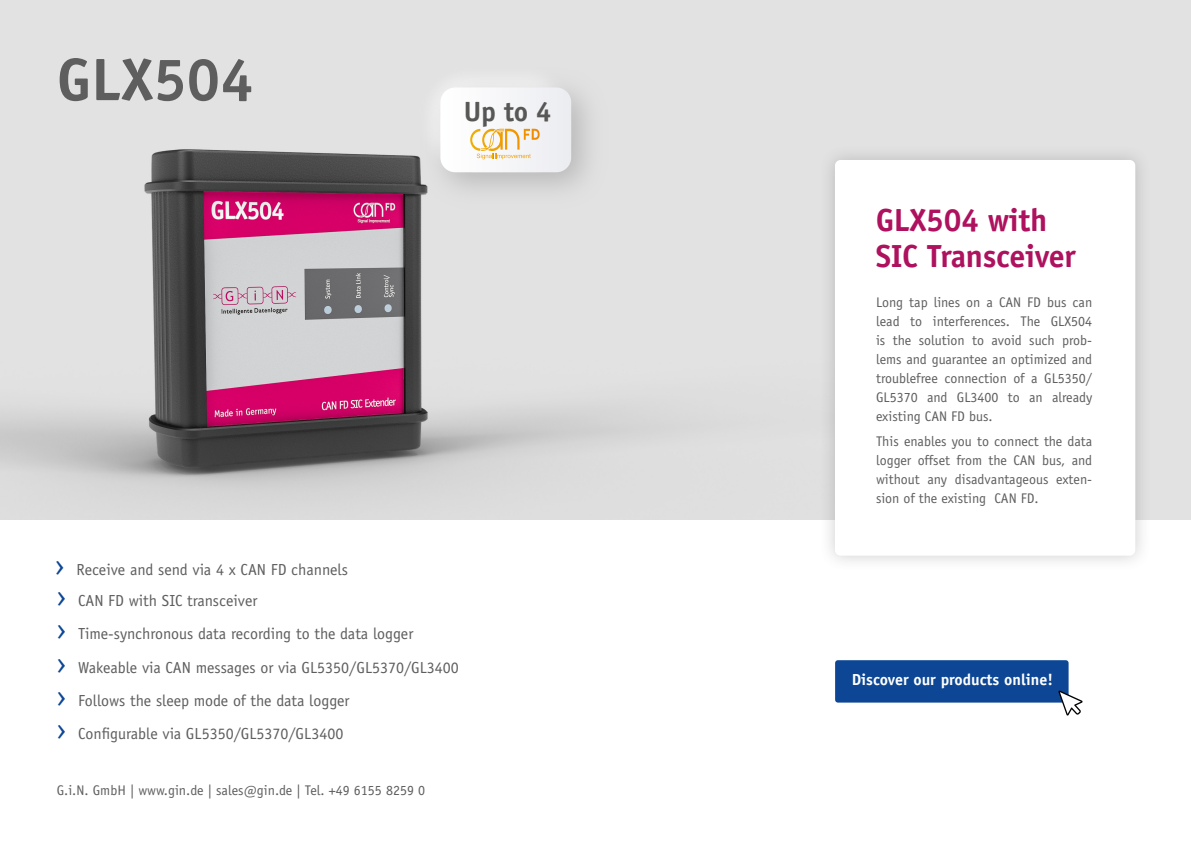
<style>
.page{position:relative;width:1191px;height:842px;background:#fff}
.page>*{position:absolute;margin:0;border:0;box-sizing:border-box;transform-origin:0 0}
.t1{font:700 60px "Officina Sans Std";color:#5f5e5e}
.t2{font:700 32px/36px "Officina Sans Std";letter-spacing:-.01em;color:#ae115e}
.t3{font:700 27.9px "Officina Sans Std";color:#575756}
.t4{font:16px/33.1px "Officina Sans Std";color:#5f5e5e}
.t5{font:700 16px "Officina Sans Std";color:#fff}
.t6{font:14px/19px "Officina Sans Std";color:#5f5e5e;text-align:justify}
.s1{font-size:30px;color:#0c4694}
</style>
<div class="page">
<img style="left:0;top:0;width:1191px;height:519px">
<img style="left:412px;top:59px;width:205px;height:159px">
<svg style="left:440px;top:87px;width:131px;height:85px"></svg>
<div style="left:819px;top:144px;width:332px;height:428px;background:#5f5e5e;opacity:.3"></div>
<div style="left:835px;top:160px;width:300px;height:396px;background:#fff;border-radius:6px"></div>
<div style="left:835px;top:660px;width:233px;height:43px;background:#0c4694;border-radius:3px"></div>
<svg style="left:1058px;top:690px;width:24px;height:25px"></svg>
<h1 class="t1" style="left:57px;top:42px;width:198px">GLX504</h1>
<h3 class="t3" style="left:464px;top:94px;width:89px">Up to 4</h3>
<p class="t4" style="left:55px;top:554px;width:294px;line-height:31.4px"><span class="s1">›</span> Receive and send via 4 x CAN FD channels <span class="s1">›</span> CAN FD with SIC transceiver</p>
<p class="t4" style="left:57px;top:617px;width:404px"><span class="s1">›</span> Time-synchronous data recording to the data logger<br><span class="s1">›</span> Wakeable via CAN messages or via GL5350/GL5370/GL3400 <span class="s1">›</span> Follows the sleep mode of the data logger<br><span class="s1">›</span> Configurable via GL5350/GL5370/GL3400</p>
<p class="t6" style="left:57px;top:781px;width:370px">G.i.N. GmbH | www.gin.de | sales@gin.de | Tel. +49 6155 8259 0</p>
<h2 class="t2" style="left:875px;top:201px;width:201px">GLX504 with<br>SIC Transceiver</h2>
<p class="t6" style="left:876px;top:293px;width:218px">Long tap lines on a CAN FD bus can lead to interferences. The GLX504 is the solution to avoid such prob&shy;lems and guarantee an optimized and troublefree connection of a GL5350/ GL5370 and GL3400 to an already existing CAN FD bus.</p>
<p class="t6" style="left:876px;top:432px;width:218px">This enables you to connect the data logger offset from the CAN bus, and without any disadvantageous exten&shy;sion of the existing CAN FD.</p>
<p class="t5" style="left:851px;top:670px;width:203px">Discover our products online!</p>
</div>
